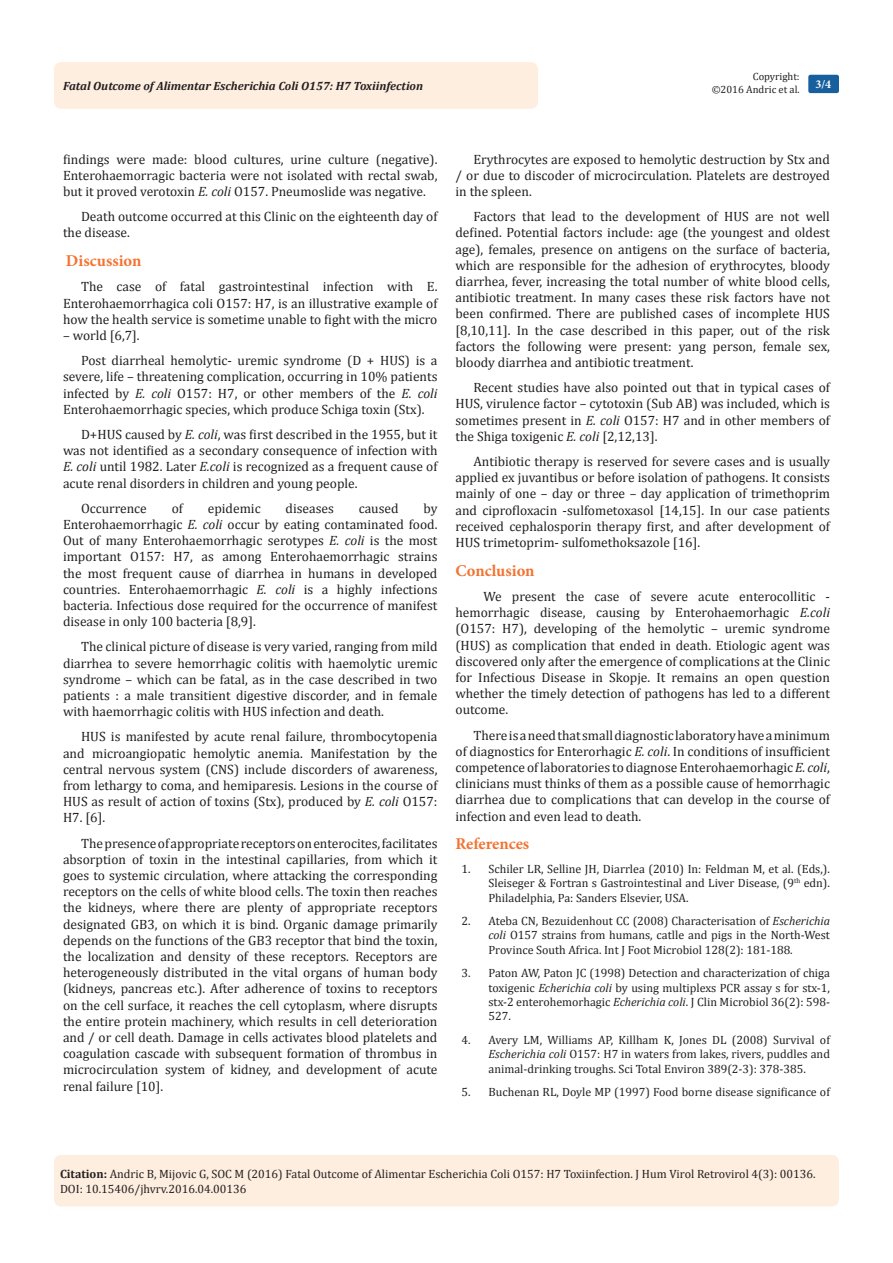
<style>
.page{position:relative;width:893px;height:1263px;background:#fff}
.page>*{position:absolute;margin:0;border:0;box-sizing:border-box;transform-origin:0 0}
.List_Paragraph{font:700 16.5px "Minion Pro";color:#f37331}
.t1{font:13.5px/16.2px "Cambria";color:#231f20;text-align:justify}
.Citation{font:12px/14.4px "Cambria";color:#231f20;text-align:justify}
.t2{font:italic 700 12px "Cambria";color:#231f20}
.t3{font:700 12px "Minion Pro";color:#fff}
.t4{font:10.5px/12.6px "Cambria";color:#231f20;text-align:right}
.s1{font-style:italic}
.s2{font-weight:700}
</style>
<div class="page">
<div style="left:54px;top:62px;width:484px;height:47px;background:#feeee0;border-radius:8px"></div>
<div style="left:808px;top:75px;width:31px;height:18px;background:#18609d;border-radius:2px"></div>
<div style="left:54px;top:1155px;width:785px;height:51px;background:#feeee0;border-radius:7px"></div>
<p class="t4" style="left:712px;top:70px;width:90px">Copyright:<br>©2016 Andric et al.</p>
<p class="t2" style="left:63px;top:78px;width:362px">Fatal Outcome of Alimentar Escherichia Coli O157: H7 Toxiinfection</p>
<p class="t3" style="left:815px;top:76px;width:17px">3/4</p>
<p class="t1" style="left:63px;top:151px;width:376px">findings were made: blood cultures, urine culture (negative).<br>Enterohaemorragic bacteria were not isolated with rectal swab, but it proved verotoxin <span class="s1">E. coli</span> O157. Pneumoslide was negative.</p>
<p class="t1" style="left:63px;top:208px;width:376px;text-indent:18px">Death outcome occurred at this Clinic on the eighteenth day of the disease.</p>
<p class="List_Paragraph" style="left:66px;top:249px;width:77px">Discussion</p>
<p class="t1" style="left:63px;top:279px;width:376px;text-indent:18px">The case of fatal gastrointestinal infection with E.<br>Enterohaemorrhagica coli O157: H7, is an illustrative example of how the health service is sometime unable to fight with the micro</p>
<p class="t1" style="left:63px;top:327px;width:78px">– world [6,7].</p>
<p class="t1" style="left:63px;top:352px;width:376px;text-indent:18px">Post diarrheal hemolytic- uremic syndrome (D + HUS) is a severe, life – threatening complication, occurring in 10% patients infected by <span class="s1">E. coli</span> O157: H7, or other members of the <span class="s1">E. coli </span>Enterohaemorrhagic species, which produce Schiga toxin (Stx).</p>
<p class="t1" style="left:63px;top:426px;width:376px;text-indent:18px">D+HUS caused by <span class="s1">E. coli</span>, was first described in the 1955, but it was not identified as a secondary consequence of infection with <span class="s1">E. coli</span> until 1982. Later <span class="s1">E.coli</span> is recognized as a frequent cause of acute renal disorders in children and young people.</p>
<p class="t1" style="left:81px;top:500px;width:67px">Occurrence</p>
<p class="t1" style="left:172px;top:500px;width:13px">of</p>
<p class="t1" style="left:208px;top:500px;width:54px">epidemic</p>
<p class="t1" style="left:285px;top:500px;width:50px">diseases</p>
<p class="t1" style="left:359px;top:500px;width:41px">caused</p>
<p class="t1" style="left:63px;top:500px;width:376px;text-indent:360px">by Enterohaemorrhagic <span class="s1">E. coli</span> occur by eating contaminated food.<br>Out of many Enterohaemorrhagic serotypes <span class="s1">E. coli</span> is the most important O157: H7, as among Enterohaemorrhagic strains the most frequent cause of diarrhea in humans in developed countries. Enterohaemorrhagic <span class="s1">E. coli</span> is a highly infections bacteria. Infectious dose required for the occurrence of manifest disease in only 100 bacteria [8,9].</p>
<p class="t1" style="left:63px;top:639px;width:376px;text-indent:18px">The clinical picture of disease is very varied, ranging from mild diarrhea to severe hemorrhagic colitis with haemolytic uremic syndrome – which can be fatal, as in the case described in two patients : a male transitient digestive discorder, and in female with haemorrhagic colitis with HUS infection and death.</p>
<p class="t1" style="left:63px;top:729px;width:376px;text-indent:18px">HUS is manifested by acute renal failure, thrombocytopenia and microangiopatic hemolytic anemia. Manifestation by the central nervous system (CNS) include discorders of awareness, from lethargy to coma, and hemiparesis. Lesions in the course of HUS as result of action of toxins (Stx), produced by <span class="s1">E. coli</span> O157:<br>H7. [6].</p>
<p class="t1" style="left:63px;top:835px;width:376px;text-indent:18px">The presence of appropriate receptors on enterocites, facilitates absorption of toxin in the intestinal capillaries, from which it goes to systemic circulation, where attacking the corresponding receptors on the cells of white blood cells. The toxin then reaches the kidneys, where there are plenty of appropriate receptors designated GB3, on which it is bind. Organic damage primarily depends on the functions of the GB3 receptor that bind the toxin, the localization and density of these receptors. Receptors are heterogeneously distributed in the vital organs of human body (kidneys, pancreas etc.). After adherence of toxins to receptors on the cell surface, it reaches the cell cytoplasm, where disrupts the entire protein machinery, which results in cell deterioration and / or cell death. Damage in cells activates blood platelets and coagulation cascade with subsequent formation of thrombus in microcirculation system of kidney, and development of acute renal failure [10].</p>
<p class="t1" style="left:455px;top:151px;width:376px;text-indent:18px">Erythrocytes are exposed to hemolytic destruction by Stx and / or due to discoder of microcirculation. Platelets are destroyed in the spleen.</p>
<p class="t1" style="left:455px;top:208px;width:376px;text-indent:18px">Factors that lead to the development of HUS are not well defined. Potential factors include: age (the youngest and oldest age), females, presence on antigens on the surface of bacteria, which are responsible for the adhesion of erythrocytes, bloody diarrhea, fever, increasing the total number of white blood cells, antibiotic treatment. In many cases these risk factors have not been confirmed. There are published cases of incomplete HUS [8,10,11]. In the case described in this paper, out of the risk factors the following were present: yang person, female sex, bloody diarrhea and antibiotic treatment.</p>
<p class="t1" style="left:455px;top:379px;width:376px;text-indent:18px">Recent studies have also pointed out that in typical cases of HUS, virulence factor – cytotoxin (Sub AB) was included, which is sometimes present in <span class="s1">E. coli</span> O157: H7 and in other members of the Shiga toxigenic <span class="s1">E. coli</span> [2,12,13].</p>
<p class="t1" style="left:455px;top:453px;width:376px;text-indent:18px">Antibiotic therapy is reserved for severe cases and is usually applied ex juvantibus or before isolation of pathogens. It consists mainly of one – day or three – day application of trimethoprim and ciprofloxacin -sulfometoxasol [14,15]. In our case patients received cephalosporin therapy first, and after development of HUS trimetoprim- sulfomethoksazole [16].</p>
<p class="List_Paragraph" style="left:455px;top:559px;width:81px">Conclusion</p>
<p class="t1" style="left:455px;top:588px;width:376px;text-indent:28px">We present the case of severe acute enterocollitic - hemorrhagic disease, causing by Enterohaemorhagic <span class="s1">E.coli </span>(O157: H7), developing of the hemolytic – uremic syndrome (HUS) as complication that ended in death. Etiologic agent was discovered only after the emergence of complications at the Clinic for Infectious Disease in Skopje. It remains an open question whether the timely detection of pathogens has led to a different outcome.</p>
<p class="t1" style="left:455px;top:727px;width:376px;text-indent:18px">There is a need that small diagnostic laboratory have a minimum of diagnostics for Enterorhagic <span class="s1">E. coli</span>. In conditions of insufficient competence of laboratories to diagnose Enterohaemorhagic <span class="s1">E. coli</span>, clinicians must thinks of them as a possible cause of hemorrhagic diarrhea due to complications that can develop in the course of infection and even lead to death.</p>
<p class="List_Paragraph" style="left:455px;top:832px;width:75px">References</p>
<p class="Citation" style="left:488px;top:861px;width:343px;text-indent:-27px">1. Schiler LR, Selline JH, Diarrlea (2010) In: Feldman M, et al. (Eds,).<br>Sleiseger &amp; Fortran s Gastrointestinal and Liver Disease, (9<sup>th</sup> edn).<br>Philadelphia, Pa: Sanders Elsevier, USA.</p>
<p class="Citation" style="left:488px;top:914px;width:343px;text-indent:-27px">2. Ateba CN, Bezuidenhout CC (2008) Characterisation of <span class="s1">Escherichia coli</span> O157 strains from humans, catlle and pigs in the North-West Province South Africa. Int J Foot Microbiol 128(2): 181-188.</p>
<p class="Citation" style="left:488px;top:966px;width:343px;text-indent:-27px">3. Paton AW, Paton JC (1998) Detection and characterization of chiga toxigenic <span class="s1">Echerichia coli</span> by using multiplexs PCR assay s for stx-1, stx-2 enterohemorhagic <span class="s1">Echerichia coli</span>. J Clin Microbiol 36(2): 598- 527.</p>
<p class="Citation" style="left:488px;top:1032px;width:343px;text-indent:-27px">4. Avery LM, Williams AP, Killham K, Jones DL (2008) Survival of <span class="s1">Escherichia coli</span> O157: H7 in waters from lakes, rivers, puddles and animal-drinking troughs. Sci Total Environ 389(2-3): 378-385.</p>
<p class="Citation" style="left:461px;top:1085px;width:370px">5. Buchenan RL, Doyle MP (1997) Food borne disease significance of</p>
<p class="Citation" style="left:60px;top:1167px;width:757px"><span class="s2">Citation:</span> Andric B, Mijovic G, SOC M (2016) Fatal Outcome of Alimentar Escherichia Coli O157: H7 Toxiinfection. J Hum Virol Retrovirol 4(3): 00136.<br>DOI: 10.15406/jhvrv.2016.04.00136</p>
</div>
